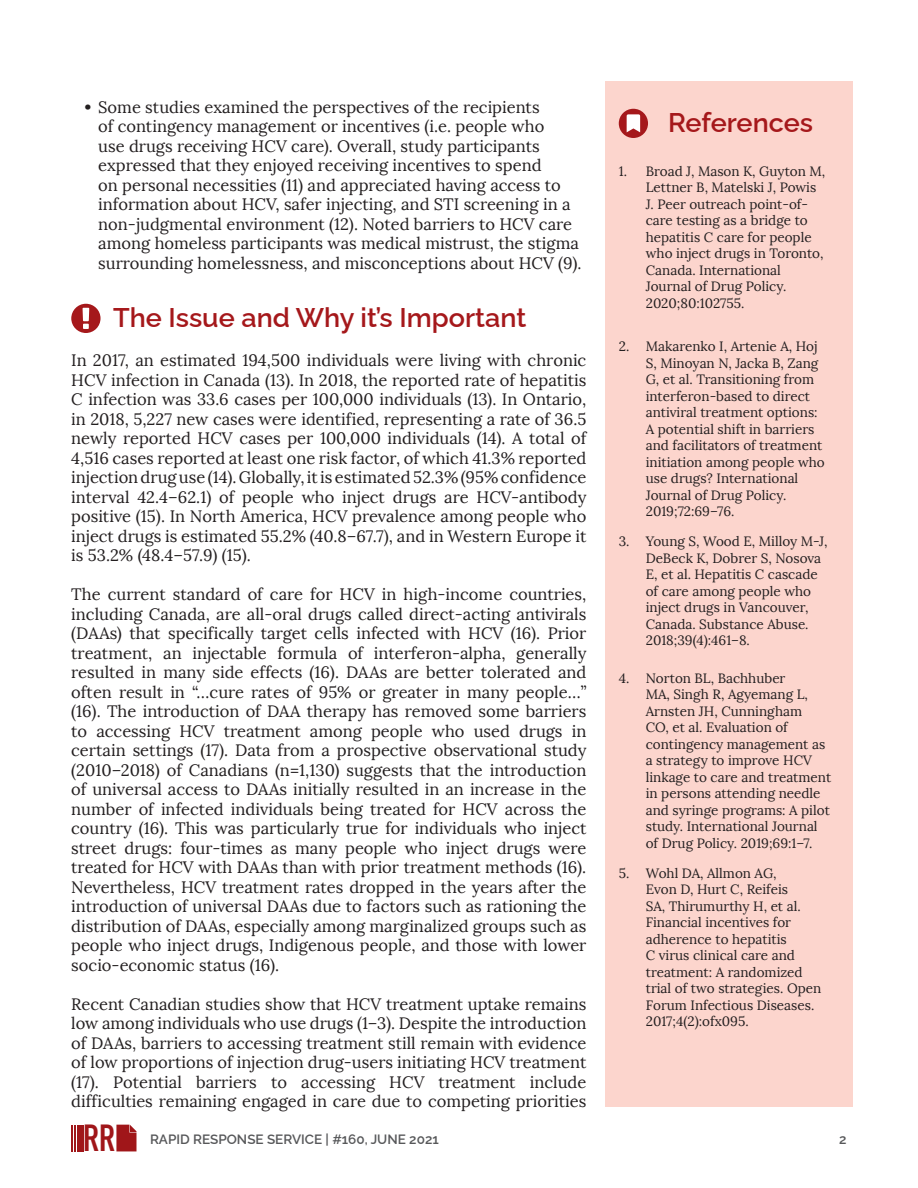
<style>
.page{position:relative;width:918px;height:1188px;background:#fff}
.page>*{position:absolute;margin:0;border:0;box-sizing:border-box;transform-origin:0 0}
.t1{font:700 37.2px "DIN Condensed";color:#a01619}
.H1_heading___full_wi{font:600 27px "Raleway";color:#a5181b}
.body__serif__11pt{font:16.5px/19.5px "Lora";color:#231f20;text-align:justify}
.t2{font:13.5px/16.5px "Lora";color:#231f20}
.t3{font:600 13.5px "Raleway";color:#57585a}
.s1{font-weight:700}
</style>
<div class="page">
<hr style="left:71px;top:1125px;width:2px;height:26px;background:#a01619">
<hr style="left:74px;top:1125px;width:2px;height:26px;background:#a01619">
<hr style="left:77px;top:1125px;width:2px;height:26px;background:#a01619">
<hr style="left:81px;top:1125px;width:3px;height:26px;background:#a01619">
<svg style="left:116px;top:1125px;width:21px;height:26px"></svg>
<div style="left:71px;top:304px;width:30px;height:29px;background:#a5181b;border-radius:50%"></div>
<svg style="left:83px;top:308px;width:6px;height:21px"></svg>
<div style="left:605px;top:82px;width:248px;height:1025px;background:#fcd5cd"></div>
<div style="left:619px;top:109px;width:29px;height:29px;background:#a5181b;border-radius:50%"></div>
<svg style="left:627px;top:114px;width:13px;height:18px"></svg>
<p class="body__serif__11pt" style="left:98px;top:97px;width:485px;text-align:left;text-indent:-13px"><span class="s1">•</span> Some studies examined the perspectives of the recipients<br>of contingency management or incentives (i.e. people who<br>use drugs receiving HCV care). Overall, study participants expressed that they enjoyed receiving incentives to spend<br>on personal necessities (11) and appreciated having access to information about HCV, safer injecting, and STI screening in a non-judgmental environment (12). Noted barriers to HCV care among homeless participants was medical mistrust, the stigma surrounding homelessness, and misconceptions about HCV (9).</p>
<h1 class="H1_heading___full_wi" style="left:113px;top:296px;width:415px">The Issue and Why it’s Important</h1>
<p class="body__serif__11pt" style="left:71px;top:351px;width:517px">In 2017, an estimated 194,500 individuals were living with chronic HCV infection in Canada (13). In 2018, the reported rate of hepatitis C infection was 33.6 cases per 100,000 individuals (13). In Ontario, in 2018, 5,227 new cases were identified, representing a rate of 36.5 newly reported HCV cases per 100,000 individuals (14). A total of 4,516 cases reported at least one risk factor, of which 41.3% reported injection drug use (14). Globally, it is estimated 52.3% (95% confidence interval 42.4–62.1) of people who inject drugs are HCV-antibody positive (15). In North America, HCV prevalence among people who inject drugs is estimated 55.2% (40.8–67.7), and in Western Europe it is 53.2% (48.4–57.9) (15).</p>
<p class="body__serif__11pt" style="left:71px;top:585px;width:517px">The current standard of care for HCV in high-income countries, including Canada, are all-oral drugs called direct-acting antivirals (DAAs) that specifically target cells infected with HCV (16). Prior treatment, an injectable formula of interferon-alpha, generally resulted in many side effects (16). DAAs are better tolerated and often result in “…cure rates of 95% or greater in many people…” (16). The introduction of DAA therapy has removed some barriers to accessing HCV treatment among people who used drugs in certain settings (17). Data from a prospective observational study (2010–2018) of Canadians (n=1,130) suggests that the introduction of universal access to DAAs initially resulted in an increase in the number of infected individuals being treated for HCV across the country (16). This was particularly true for individuals who inject street drugs: four-times as many people who inject drugs were treated for HCV with DAAs than with prior treatment methods (16).<br>Nevertheless, HCV treatment rates dropped in the years after the introduction of universal DAAs due to factors such as rationing the distribution of DAAs, especially among marginalized groups such as people who inject drugs, Indigenous people, and those with lower socio-economic status (16).</p>
<p class="body__serif__11pt" style="left:71px;top:994px;width:517px">Recent Canadian studies show that HCV treatment uptake remains low among individuals who use drugs (1–3). Despite the introduction of DAAs, barriers to accessing treatment still remain with evidence of low proportions of injection drug-users initiating HCV treatment (17). Potential barriers to accessing HCV treatment include difficulties remaining engaged in care due to competing priorities</p>
<h1 class="H1_heading___full_wi" style="left:668px;top:101px;width:147px">References</h1>
<p class="t2" style="left:646px;top:163px;width:181px;text-indent:-27px">1. Broad J, Mason K, Guyton M,<br>Lettner B, Matelski J, Powis<br>J. Peer outreach point-of&shy;care testing as a bridge to hepatitis C care for people who inject drugs in Toronto,<br>Canada. International<br>Journal of Drug Policy.<br>2020;80:102755.</p>
<p class="t2" style="left:646px;top:338px;width:181px;text-indent:-27px">2. Makarenko I, Artenie A, Hoj<br>S, Minoyan N, Jacka B, Zang<br>G, et al. Transitioning from interferon-based to direct antiviral treatment options:<br>A potential shift in barriers and facilitators of treatment initiation among people who use drugs? International<br>Journal of Drug Policy.<br>2019;72:69–76.</p>
<p class="t2" style="left:646px;top:533px;width:183px;text-indent:-27px">3. Young S, Wood E, Milloy M-J,<br>DeBeck K, Dobrer S, Nosova<br>E, et al. Hepatitis C cascade of care among people who inject drugs in Vancouver,<br>Canada. Substance Abuse.<br>2018;39(4):461–8.</p>
<p class="t2" style="left:646px;top:670px;width:187px;text-indent:-27px">4. Norton BL, Bachhuber<br>MA, Singh R, Agyemang L,<br>Arnsten JH, Cunningham<br>CO, et al. Evaluation of contingency management as a strategy to improve HCV linkage to care and treatment in persons attending needle and syringe programs: A pilot study. International Journal of Drug Policy. 2019;69:1–7.</p>
<p class="t2" style="left:646px;top:865px;width:177px;text-indent:-27px">5. Wohl DA, Allmon AG,<br>Evon D, Hurt C, Reifeis<br>SA, Thirumurthy H, et al.<br>Financial incentives for adherence to hepatitis<br>C virus clinical care and treatment: A randomized trial of two strategies. Open<br>Forum Infectious Diseases.<br>2017;4(2):ofx095.</p>
<h1 class="t1" style="left:83px;top:1113px;width:33px">RR</h1>
<p class="t3" style="left:150px;top:1128px;width:290px">RAPID RESPONSE SERVICE | #160, JUNE 2021</p>
<p class="t3" style="left:839px;top:1128px;width:9px">2</p>
</div>
